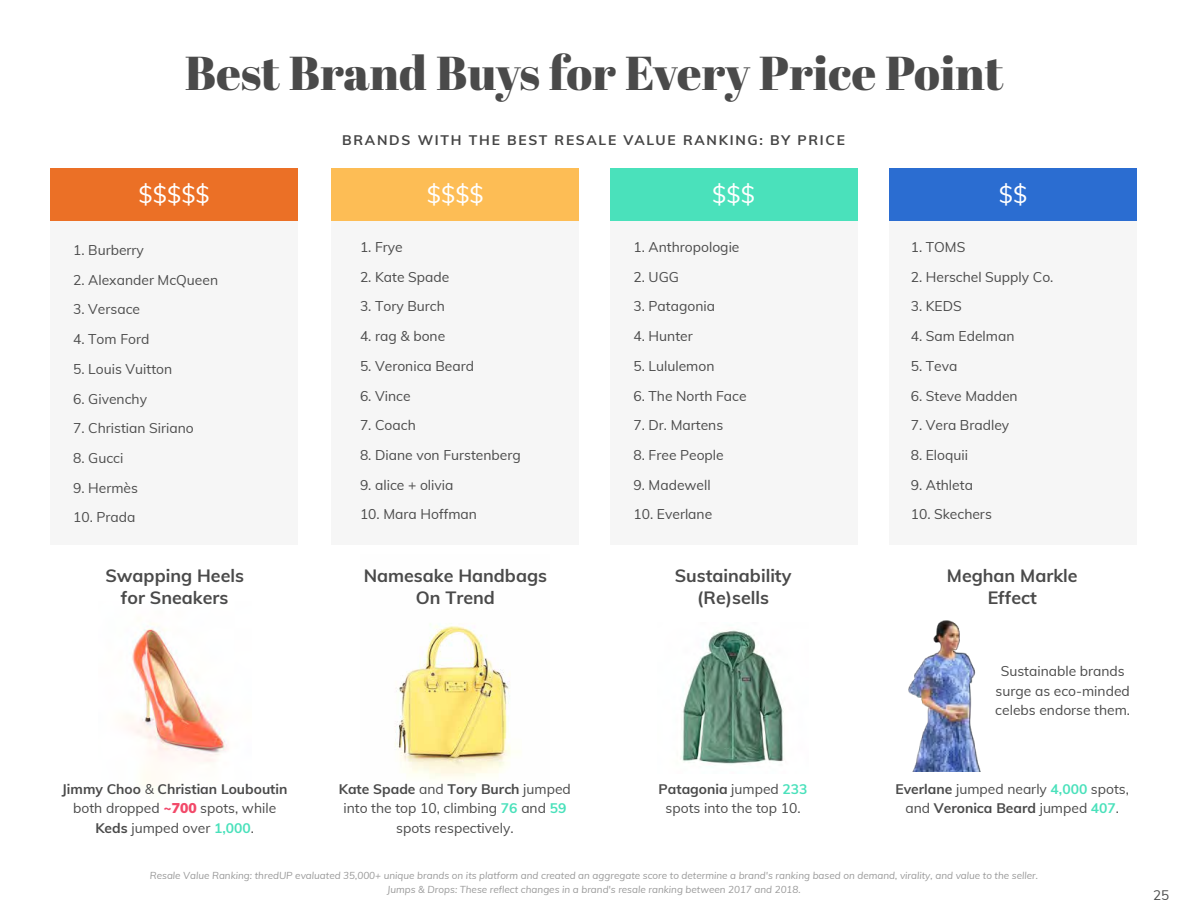
<style>
.page{position:relative;width:1188px;height:918px;background:#fff}
.page>*{position:absolute;margin:0;border:0;box-sizing:border-box;transform-origin:0 0}
.t1{font:47.55px "Abril Fatface";letter-spacing:.005em;color:#4a4a4a}
.t2{font:23.7px "Muli";color:#fff}
.t3{font:700 17.85px/21.8px "Muli";color:#4a4a4a;text-align:center}
.t4{font:13.8px/19.8px "Muli";color:#4a4a4a;text-align:center}
.t5{font:13.8px "Muli";color:#4c4c4c}
.t6{font:700 13.8px "Muli";letter-spacing:.125em;color:#444}
.t7{font:13.5px "Muli";color:#4c4d4d}
.t8{font:italic 9.9px/13.8px "Muli";color:#999;text-align:center}
.s1{font-weight:700}
.s2{font-weight:900;color:#f24969}
.s3{font-weight:700;color:#4ae1bb}
</style>
<div class="page">
<img style="left:395px;top:624px;width:116px;height:155px">
<div style="left:50px;top:168px;width:248px;height:376px;background:#f6f6f6"></div>
<div style="left:50px;top:168px;width:248px;height:52px;background:#eb7026"></div>
<div style="left:332px;top:168px;width:247px;height:376px;background:#f6f6f6"></div>
<div style="left:332px;top:168px;width:247px;height:52px;background:#fdbd55"></div>
<div style="left:610px;top:168px;width:247px;height:376px;background:#f6f6f6"></div>
<div style="left:610px;top:168px;width:247px;height:52px;background:#4ae1bb"></div>
<div style="left:889px;top:172px;width:248px;height:372px;background:#f6f6f6"></div>
<div style="left:889px;top:168px;width:248px;height:52px;background:#2b6dd1"></div>
<img style="left:680px;top:630px;width:104px;height:134px">
<img style="left:125px;top:623px;width:102px;height:163px">
<img style="left:908px;top:620px;width:73px;height:152px">
<h1 class="t1" style="left:185px;top:39px;width:820px">Best Brand Buys for Every Price Point</h1>
<p class="t6" style="left:342px;top:130px;width:504px">BRANDS WITH THE BEST RESALE VALUE RANKING: BY PRICE</p>
<h2 class="t2" style="left:139px;top:177px;width:73px">$$$$$</h2>
<h2 class="t2" style="left:427px;top:177px;width:59px">$$$$</h2>
<h2 class="t2" style="left:712px;top:177px;width:44px">$$$</h2>
<h2 class="t2" style="left:999px;top:177px;width:30px">$$</h2>
<p class="t5" style="left:73px;top:240px;width:72px">1. Burberry</p>
<p class="t5" style="left:73px;top:270px;width:146px">2. Alexander McQueen</p>
<p class="t5" style="left:73px;top:299px;width:68px">3. Versace</p>
<p class="t5" style="left:73px;top:329px;width:78px">4. Tom Ford</p>
<p class="t5" style="left:73px;top:359px;width:101px">5. Louis Vuitton</p>
<p class="t5" style="left:73px;top:389px;width:75px">6. Givenchy</p>
<p class="t5" style="left:73px;top:418px;width:122px">7. Christian Siriano</p>
<p class="t5" style="left:73px;top:448px;width:52px">8. Gucci</p>
<p class="t5" style="left:73px;top:478px;width:66px">9. Hermès</p>
<p class="t5" style="left:73px;top:507px;width:64px">10. Prada</p>
<p class="t4" style="left:360px;top:237px;width:44px">1. Frye</p>
<p class="t4" style="left:360px;top:266px;width:91px">2. Kate Spade</p>
<p class="t4" style="left:360px;top:296px;width:86px">3. Tory Burch</p>
<p class="t4" style="left:360px;top:326px;width:87px">4. rag &amp; bone</p>
<p class="t4" style="left:360px;top:355px;width:116px">5. Veronica Beard</p>
<p class="t4" style="left:360px;top:385px;width:52px">6. Vince</p>
<p class="t4" style="left:360px;top:415px;width:57px">7. Coach</p>
<p class="t4" style="left:360px;top:444px;width:162px">8. Diane von Furstenberg</p>
<p class="t4" style="left:360px;top:474px;width:95px">9. alice + olivia</p>
<p class="t4" style="left:360px;top:504px;width:118px">10. Mara Hoffman</p>
<p class="t4" style="left:634px;top:237px;width:108px">1. Anthropologie</p>
<p class="t4" style="left:634px;top:266px;width:47px">2. UGG</p>
<p class="t4" style="left:634px;top:296px;width:83px">3. Patagonia</p>
<p class="t4" style="left:634px;top:326px;width:61px">4. Hunter</p>
<p class="t4" style="left:634px;top:355px;width:83px">5. Lululemon</p>
<p class="t4" style="left:634px;top:385px;width:115px">6. The North Face</p>
<p class="t4" style="left:634px;top:415px;width:91px">7. Dr. Martens</p>
<p class="t4" style="left:634px;top:444px;width:92px">8. Free People</p>
<p class="t4" style="left:634px;top:474px;width:79px">9. Madewell</p>
<p class="t4" style="left:634px;top:504px;width:80px">10. Everlane</p>
<p class="t4" style="left:911px;top:237px;width:56px">1. TOMS</p>
<p class="t4" style="left:911px;top:266px;width:144px">2. Herschel Supply Co.</p>
<p class="t4" style="left:911px;top:296px;width:53px">3. KEDS</p>
<p class="t4" style="left:911px;top:326px;width:105px">4. Sam Edelman</p>
<p class="t4" style="left:911px;top:355px;width:48px">5. Teva</p>
<p class="t4" style="left:911px;top:385px;width:109px">6. Steve Madden</p>
<p class="t4" style="left:911px;top:415px;width:100px">7. Vera Bradley</p>
<p class="t4" style="left:911px;top:444px;width:59px">8. Eloquii</p>
<p class="t4" style="left:911px;top:474px;width:64px">9. Athleta</p>
<p class="t4" style="left:911px;top:504px;width:83px">10. Skechers</p>
<p class="t3" style="left:105px;top:564px;width:140px">Swapping Heels for Sneakers</p>
<p class="t3" style="left:675px;top:564px;width:118px">Sustainability (Re)sells</p>
<p class="t3" style="left:947px;top:564px;width:132px">Meghan Markle<br>Effect</p>
<p class="t3" style="left:364px;top:564px;width:185px">Namesake Handbags<br>On Trend</p>
<p class="t4" style="left:995px;top:660px;width:136px">Sustainable brands surge as eco-minded celebs endorse them.</p>
<p class="t4" style="left:62px;top:778px;width:227px"><span class="s1">Jimmy Choo</span> &amp; <span class="s1">Christian Louboutin </span>both dropped <span class="s2">~700</span> spots, while<br><span class="s1">Keds</span> jumped over <span class="s3">1,000</span>.</p>
<p class="t4" style="left:659px;top:778px;width:150px"><span class="s1">Patagonia</span> jumped <span class="s3">233 </span>spots into the top 10.</p>
<p class="t4" style="left:896px;top:778px;width:235px"><span class="s1">Everlane</span> jumped nearly <span class="s3">4,000</span> spots, and <span class="s1">Veronica Beard</span> jumped <span class="s3">407</span>.</p>
<p class="t4" style="left:339px;top:778px;width:234px"><span class="s1">Kate Spade</span> and <span class="s1">Tory Burch</span> jumped into the top 10, climbing <span class="s3">76</span> and <span class="s3">59 </span>spots respectively.</p>
<p class="t8" style="left:150px;top:868px;width:890px">Resale Value Ranking: thredUP evaluated 35,000+ unique brands on its platform and created an aggregate score to determine a brand's ranking based on demand, virality, and value to the seller.<br>Jumps &amp; Drops: These reflect changes in a brand's resale ranking between 2017 and 2018.</p>
<p class="t7" style="left:1153px;top:885px;width:18px">25</p>
</div>
